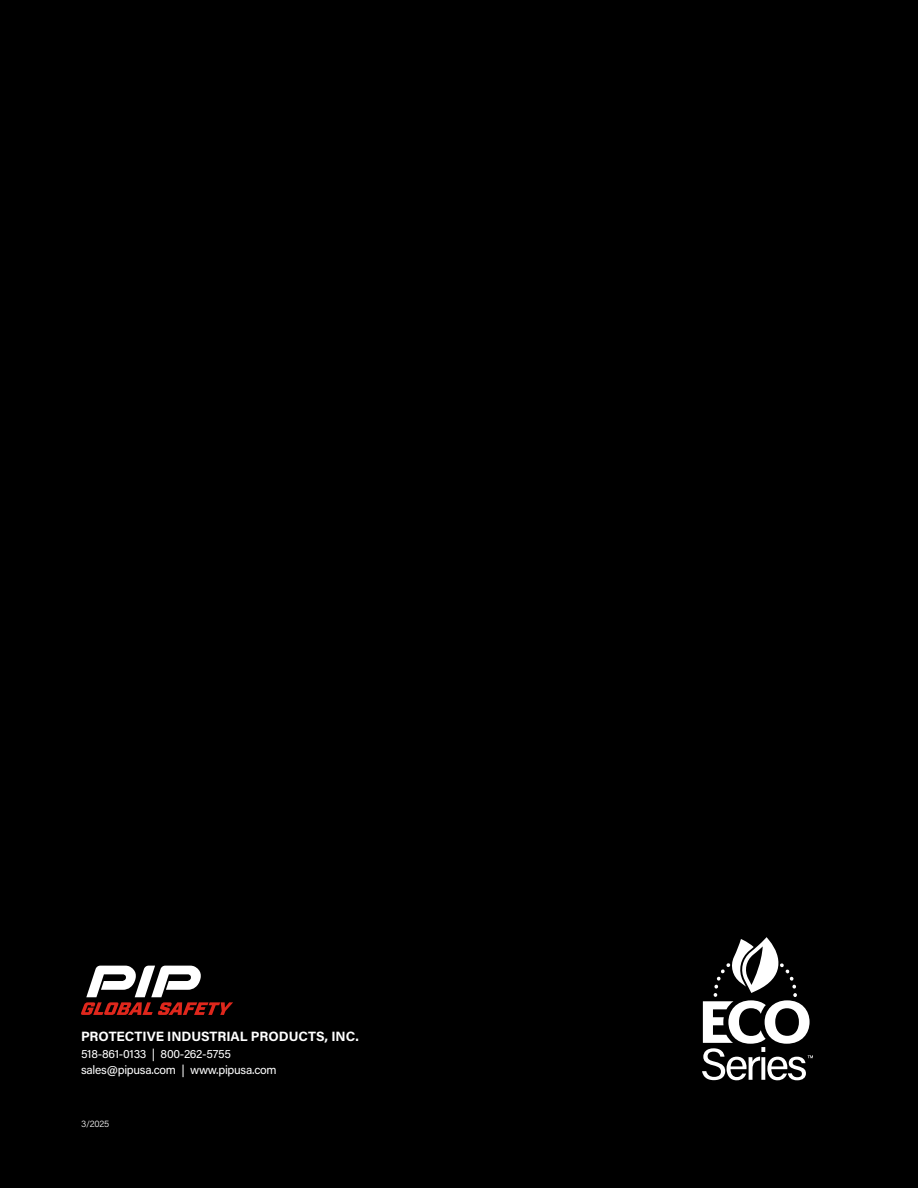
<style>
.page{position:relative;width:918px;height:1188px;background:#000}
.page>*{position:absolute;margin:0;border:0;box-sizing:border-box;transform-origin:0 0}
.t1{font:700 13.5px "Acumin Pro";letter-spacing:-.005em;color:#fff}
.t2{font:12px/16.5px "Acumin Pro";letter-spacing:-.02em;color:#fff}
.t3{font:300 9px "Acumin Pro";color:#fff}
</style>
<div class="page">
<svg style="left:81px;top:966px;width:152px;height:49px"></svg>
<svg style="left:702px;top:937px;width:111px;height:143px"></svg>
<p class="t1" style="left:81px;top:1027px;width:279px">PROTECTIVE INDUSTRIAL PRODUCTS, INC.</p>
<p class="t2" style="left:81px;top:1045px;width:197px">518-861-0133 | 800-262-5755 sales@pipusa.com | www.pipusa.com</p>
<p class="t3" style="left:81px;top:1118px;width:30px">3/2025</p>
</div>
